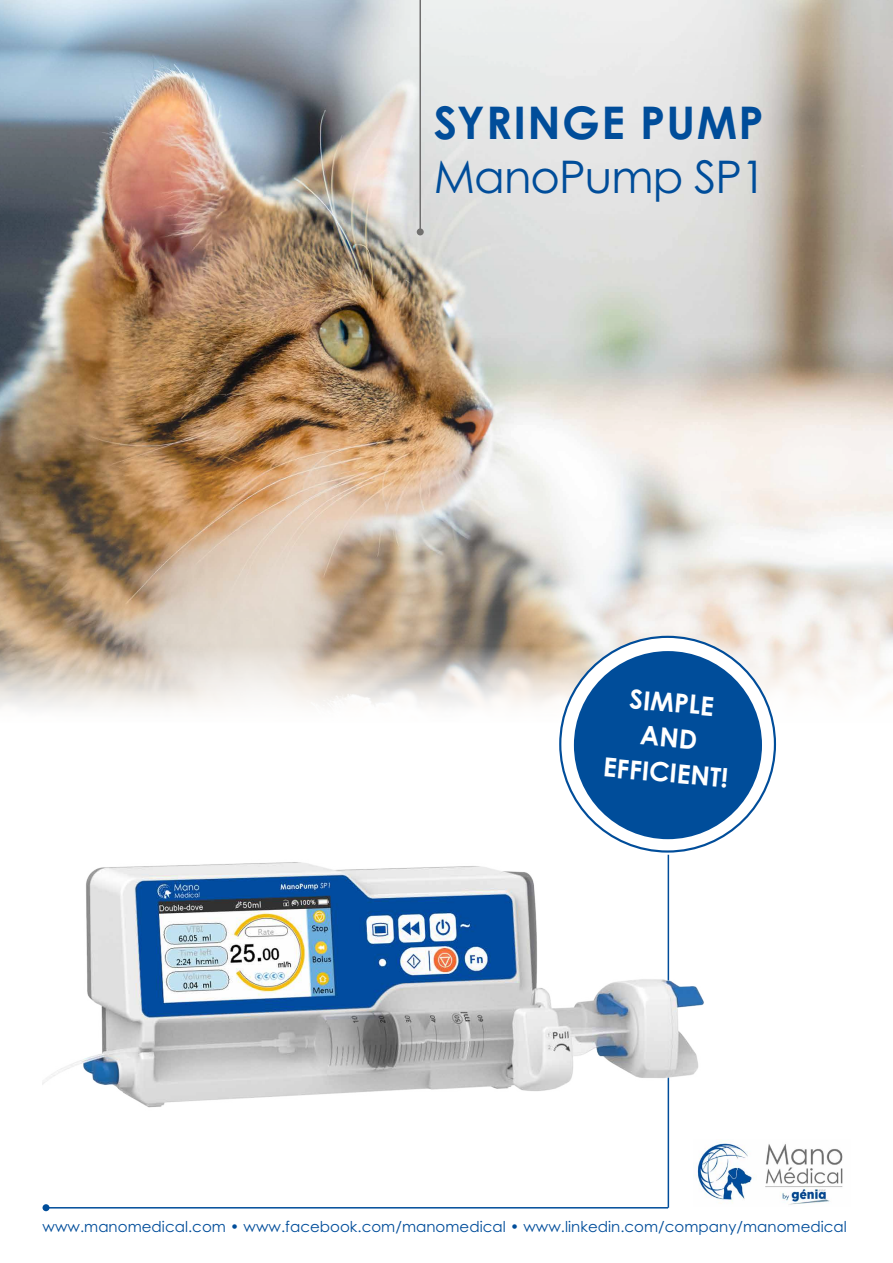
<style>
.page{position:relative;width:893px;height:1263px;background:#fff}
.page>*{position:absolute;margin:0;border:0;box-sizing:border-box;transform-origin:0 0}
.t1{font:700 45px "Century Gothic Pro";letter-spacing:.03em;color:#004d9a}
.t2{font:45px "Century Gothic Pro";letter-spacing:-.02em;color:#004d9a}
.t3{font:700 26.25px/35.1px "Century Gothic Pro";color:#fff;text-align:center}
.t4{font:15px "Century Gothic Pro";letter-spacing:.005em;color:#004d9a}
</style>
<div class="page">
<img style="left:0;top:0;width:893px;height:731px">
<img style="left:697px;top:1144px;width:146px;height:61px">
<hr style="left:45px;top:1207px;width:623px;height:1px;background:#004d9a">
<div style="left:43px;top:1204px;width:7px;height:7px;background:#004d9a;border-radius:50%"></div>
<div style="left:560px;top:637px;width:215px;height:214px;background:#fff;border-radius:50%"></div>
<div style="left:574px;top:651px;width:188px;height:188px;background:#004d9a;border-radius:50%"></div>
<hr style="left:419px;top:0;width:2px;height:233px;background:#706f6f">
<div style="left:417px;top:228px;width:7px;height:7px;background:#71706f;border-radius:50%"></div>
<hr style="left:668px;top:855px;width:1px;height:353px;background:#004d9a">
<img style="left:43px;top:796px;width:696px;height:379px">
<h1 class="t1" style="left:434px;top:95px;width:332px">SYRINGE PUMP</h1>
<h1 class="t2" style="left:434px;top:150px;width:334px">ManoPump SP1</h1>
<h2 class="t3" style="left:611px;top:679px;width:127px;rotate:5deg">SIMPLE<br>AND<br>EFFICIENT!</h2>
<p class="t4" style="left:43px;top:1217px;width:806px">www.manomedical.com • www.facebook.com/manomedical • www.linkedin.com/company/manomedical</p>
</div>
